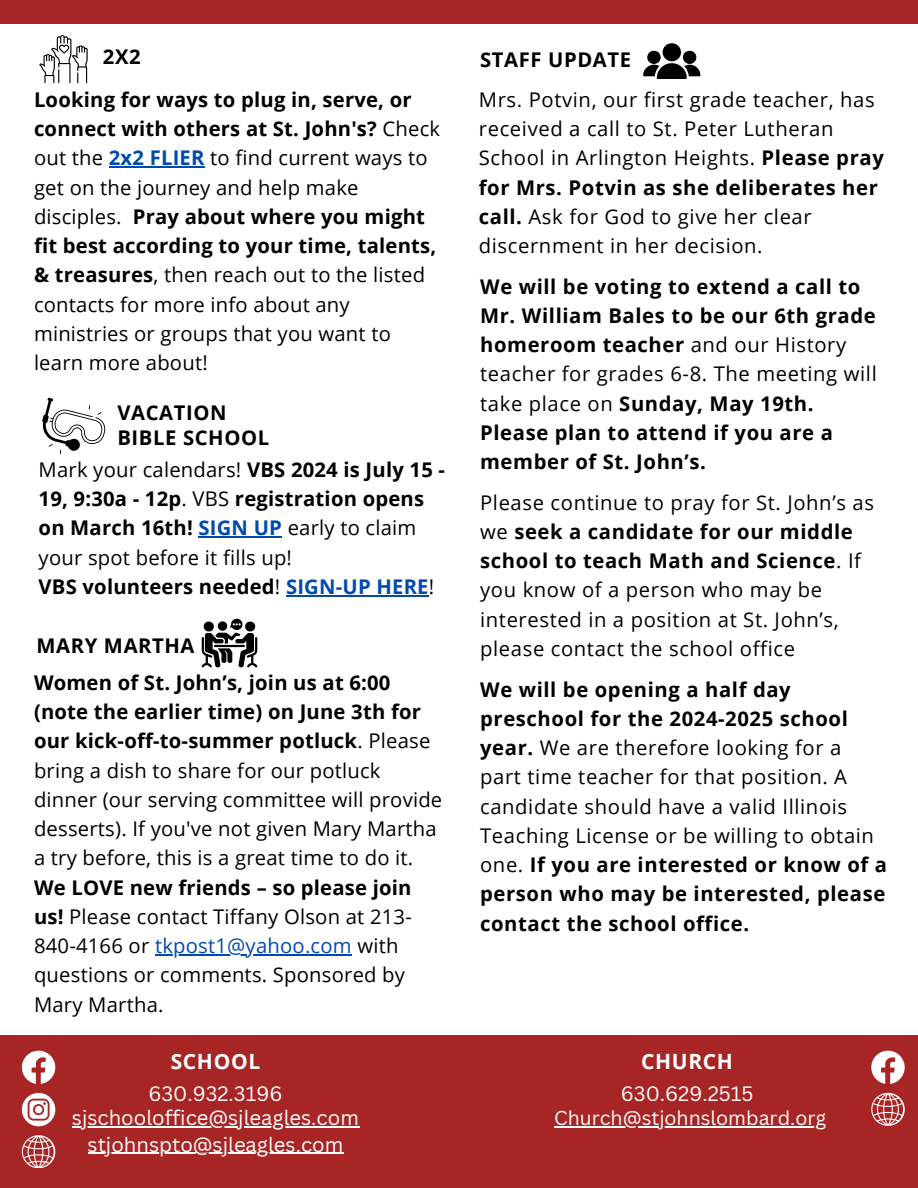
<style>
.page{position:relative;width:918px;height:1188px;background:#fff}
.page>*{position:absolute;margin:0;border:0;box-sizing:border-box;transform-origin:0 0}
.t1{font:700 21px "Open Sans";letter-spacing:.03em;color:#fff}
.t2{font:20.25px/29.2px "Open Sans";letter-spacing:.01em;color:#000}
.t3{font:700 20.25px/29.2px "Open Sans";letter-spacing:.03em;color:#000}
.t4{font:20.25px/29.2px "Open Sans";letter-spacing:.03em;color:#000}
.t5{font:20.25px "Canva Sans";color:#fff}
.t6{font:700 20.25px "Open Sans";letter-spacing:.01em;color:#000}
.t7{font:19.5px "Canva Sans";color:#fff}
.s1{font-weight:700}
.s2{font-weight:700;color:#004aad}
.s3{font-weight:400}
.s4{color:#004aad}
</style>
<div class="page">
<div style="left:0;top:1168px;width:918px;height:20px;background:#a82525"></div>
<div style="left:0;top:0;width:918px;height:24px;background:#a82525"></div>
<svg style="left:202px;top:618px;width:55px;height:50px"></svg>
<hr style="left:155px;top:954px;width:197px;height:1px;background:#004aad">
<svg style="left:42px;top:398px;width:64px;height:56px"></svg>
<hr style="left:199px;top:536px;width:83px;height:2px;background:#004aad">
<hr style="left:286px;top:595px;width:143px;height:1px;background:#004aad">
<div style="left:0;top:1036px;width:918px;height:147px;background:#a82525"></div>
<svg style="left:22px;top:1051px;width:33px;height:33px"></svg>
<svg style="left:22px;top:1093px;width:33px;height:33px"></svg>
<svg style="left:22px;top:1135px;width:33px;height:33px"></svg>
<svg style="left:871px;top:1051px;width:34px;height:33px"></svg>
<svg style="left:871px;top:1093px;width:34px;height:33px"></svg>
<svg style="left:643px;top:43px;width:57px;height:36px"></svg>
<svg style="left:39px;top:35px;width:49px;height:48px"></svg>
<hr style="left:109px;top:167px;width:96px;height:1px;background:#004aad">
<hr style="left:88px;top:1153px;width:255px;height:1px;background:#fff">
<hr style="left:72px;top:1126px;width:287px;height:1px;background:#fff">
<hr style="left:554px;top:1126px;width:69px;height:2px;background:#fff">
<hr style="left:623px;top:1126px;width:203px;height:2px;background:#fff">
<p class="t3" style="left:103px;top:41px;width:39px">2X2</p>
<p class="t2" style="left:34px;top:84px;width:408px"><span class="s1">Looking for ways to plug in, serve, or connect with others at St. John's?</span> Check out the <span class="s2">2x2 FLIER</span> to find current ways to get on the journey and help make disciples. <span class="s1">Pray about where you might fit best according to your time, talents, &amp; treasures</span>, then reach out to the listed contacts for more info about any ministries or groups that you want to learn more about!</p>
<p class="t3" style="left:117px;top:400px;width:153px;line-height:24.8px">VACATION<br>BIBLE SCHOOL</p>
<p class="t2" style="left:39px;top:454px;width:408px">Mark your calendars! <span class="s1">VBS 2024 is July 15 - 19, 9:30a - 12p</span>. VBS <span class="s1">registration opens on March 16th!</span> <span class="s2">SIGN UP</span> early to claim your spot before it fills up!</p>
<h1 class="t6" style="left:39px;top:572px;width:397px">VBS volunteers needed<span class="s3">!</span> <span class="s4">SIGN-UP HERE</span><span class="s3">!</span></h1>
<p class="t3" style="left:37px;top:631px;width:160px">MARY MARTHA</p>
<p class="t2" style="left:34px;top:667px;width:410px"><span class="s1">Women of St. John’s, join us at 6:00 (note the earlier time) on June 3th for our kick-off-to-summer potluck</span>. Please bring a dish to share for our potluck dinner (our serving committee will provide desserts). If you've not given Mary Martha a try before, this is a great time to do it.<br><span class="s1">We LOVE new friends – so please join us!</span> Please contact Tiffany Olson at 213- 840-4166 or <span class="s4">tkpost1@yahoo.com</span> with</p>
<h1 class="t2" style="left:34px;top:960px;width:373px">questions or comments. Sponsored by<br>Mary Martha.</h1>
<p class="t3" style="left:480px;top:44px;width:153px">STAFF UPDATE</p>
<h1 class="t4" style="left:479px;top:84px;width:406px">Mrs. Potvin, our first grade teacher, has received a call to St. Peter Lutheran School in Arlington Heights. <span class="s1">Please pray for Mrs. Potvin as she deliberates her call.</span> Ask for God to give her clear discernment in her decision.</h1>
<p class="t3" style="left:480px;top:271px;width:398px">We will be voting to extend a call to<br>Mr. William Bales to be our 6th grade homeroom teacher <span class="s3">and our History teacher for grades 6-8. The meeting will take place on</span> Sunday, May 19th.<br>Please plan to attend if you are a member of St. John’s.</p>
<p class="t4" style="left:480px;top:487px;width:395px">Please continue to pray for St. John’s as we <span class="s1">seek a candidate for our middle school to teach Math and Science</span>. If you know of a person who may be interested in a position at St. John’s, please contact the school office</p>
<p class="t3" style="left:480px;top:674px;width:408px">We will be opening a half day preschool for the 2024-2025 school year. <span class="s3">We are therefore looking for a part time teacher for that position. A candidate should have a valid Illinois Teaching License or be willing to obtain one.</span> If you are interested or know of a person who may be interested, please contact the school office.</p>
<p class="t1" style="left:171px;top:1046px;width:91px">SCHOOL</p>
<p class="t5" style="left:148px;top:1080px;width:136px">630.932.3196</p>
<p class="t5" style="left:621px;top:1080px;width:134px">630.629.2515</p>
<p class="t1" style="left:641px;top:1046px;width:93px">CHURCH</p>
<p class="t5" style="left:72px;top:1104px;width:289px">sjschooloffice@sjleagles.com</p>
<p class="t7" style="left:554px;top:1104px;width:274px">Church@stjohnslombard.org</p>
<h1 class="t5" style="left:88px;top:1130px;width:257px">stjohnspto@sjleagles.com</h1>
</div>
